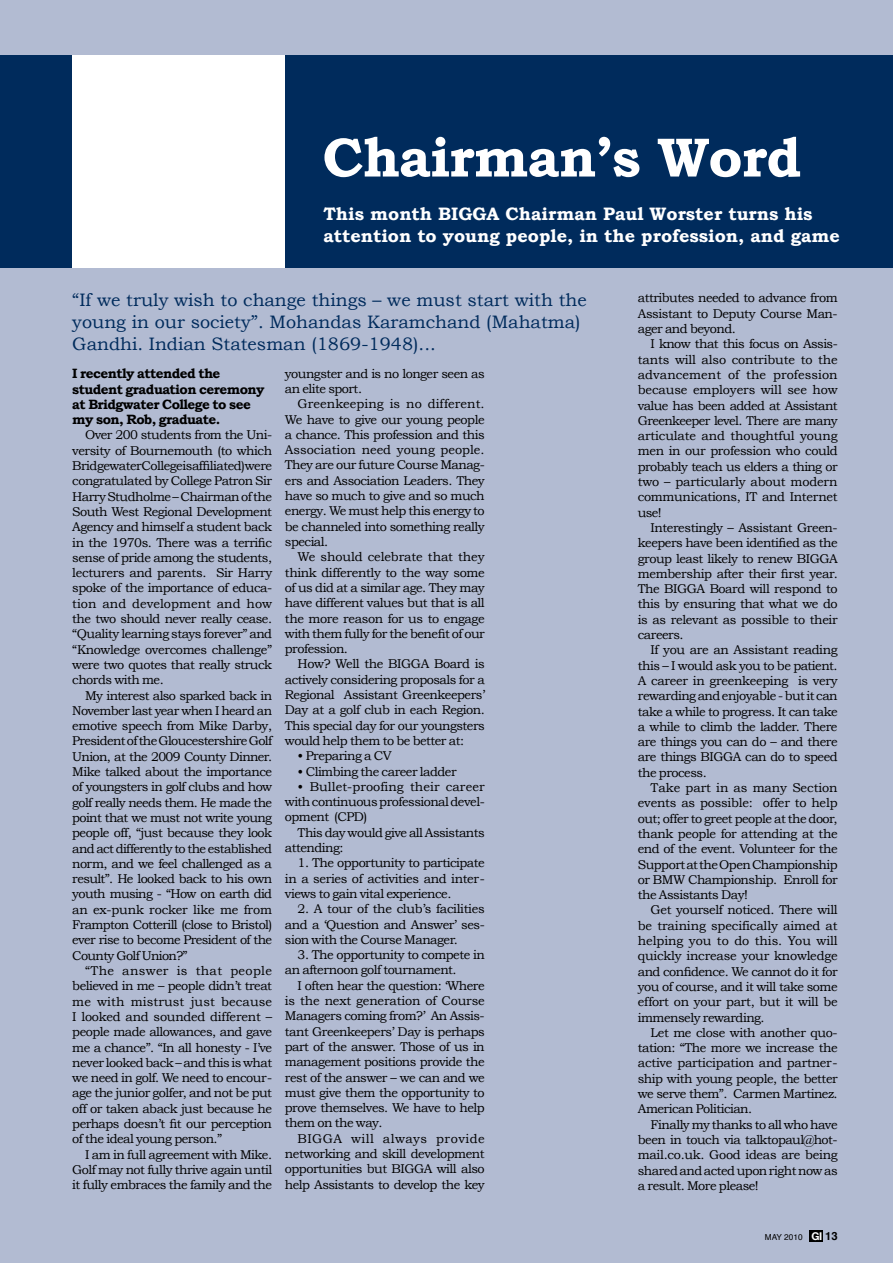
<style>
.page{position:relative;width:893px;height:1263px;background:#b2bbd2}
.page>*{position:absolute;margin:0;border:0;box-sizing:border-box;transform-origin:0 0}
.t1{font:700 55.35px "Bookman Old Style";letter-spacing:-.02em;color:#fff}
.t2{font:18px/21.6px "Bookman Old Style";color:#002b5c}
.t3{font:700 18px/21.6px "Bookman Old Style";color:#fff}
.t4{font:700 13.5px/15.3px "Bookman Old Style";letter-spacing:-.04em;color:#000}
.t5{font:12.75px/15.3px "Bookman Old Style";letter-spacing:-.04em;color:#000;text-align:justify}
.t6{font:8.25px "Helvetica";color:#000}
.s1{font-family:"Helvetica Neue";font-weight:700;font-size:10.8px;color:#fff}
.s2{font-weight:700;font-size:11.25px}
</style>
<div class="page">
<div style="left:0;top:55px;width:893px;height:213px;background:#002b5c"></div>
<div style="left:72px;top:55px;width:213px;height:213px;background:#fff"></div>
<div style="left:809px;top:1230px;width:14px;height:11px;background:#000"></div>
<h1 class="t1" style="left:323px;top:124px;width:480px">Chairman’s Word</h1>
<h2 class="t3" style="left:323px;top:203px;width:518px">This month BIGGA Chairman Paul Worster turns his attention to young people, in the profession, and game</h2>
<h2 class="t2" style="left:72px;top:289px;width:516px">“If we truly wish to change things – we must start with the young in our society”. Mohandas Karamchand (Mahatma)<br>Gandhi. Indian Statesman (1869-1948)...</h2>
<p class="t5" style="left:638px;top:290px;width:201px">attributes needed to advance from Assistant to Deputy Course Man&shy;ager and beyond.</p>
<p class="t5" style="left:638px;top:336px;width:201px;text-indent:13px">I know that this focus on Assis&shy;tants will also contribute to the advancement of the profession because employers will see how value has been added at Assistant Greenkeeper level. There are many articulate and thoughtful young men in our profession who could probably teach us elders a thing or two – particularly about modern communications, IT and Internet use!</p>
<p class="t5" style="left:638px;top:520px;width:201px;text-indent:13px">Interestingly – Assistant Green&shy;keepers have been identified as the group least likely to renew BIGGA membership after their first year.<br>The BIGGA Board will respond to this by ensuring that what we do is as relevant as possible to their careers.</p>
<p class="t5" style="left:638px;top:642px;width:201px;text-indent:13px">If you are an Assistant reading this – I would ask you to be patient.<br>A career in greenkeeping is very rewarding and enjoyable - but it can take a while to progress. It can take a while to climb the ladder. There are things you can do – and there are things BIGGA can do to speed the process.</p>
<p class="t5" style="left:638px;top:780px;width:201px;text-indent:13px">Take part in as many Section events as possible: offer to help out; offer to greet people at the door, thank people for attending at the end of the event. Volunteer for the Support at the Open Championship or BMW Championship. Enroll for the Assistants Day!</p>
<p class="t5" style="left:638px;top:902px;width:201px;text-indent:13px">Get yourself noticed. There will be training specifically aimed at helping you to do this. You will quickly increase your knowledge and confidence. We cannot do it for you of course, and it will take some effort on your part, but it will be immensely rewarding.</p>
<p class="t5" style="left:638px;top:1025px;width:201px;text-indent:13px">Let me close with another quo&shy;tation: “The more we increase the active participation and partner&shy;ship with young people, the better we serve them”. Carmen Martinez.<br>American Politician.</p>
<p class="t5" style="left:638px;top:1117px;width:201px;text-indent:13px">Finally my thanks to all who have been in touch via talktopaul@hot&shy;mail.co.uk. Good ideas are being shared and acted upon right now as a result. More please!</p>
<p class="t6" style="left:765px;top:1231px;width:74px">MAY 2010 <span class="s1">GI</span> <span class="s2">13</span></p>
<p class="t4" style="left:72px;top:366px;width:194px">I recently attended the student graduation ceremony at Bridgwater College to see my son, Rob, graduate.</p>
<p class="t5" style="left:72px;top:427px;width:201px;text-indent:13px">Over 200 students from the Uni&shy;versity of Bournemouth (to which Bridgewater College is affiliated) were congratulated by College Patron Sir Harry Studholme – Chairman of the South West Regional Development Agency and himself a student back in the 1970s. There was a terrific sense of pride among the students, lecturers and parents. Sir Harry spoke of the importance of educa&shy;tion and development and how the two should never really cease. “Quality learning stays forever” and “Knowledge overcomes challenge” were two quotes that really struck chords with me.</p>
<p class="t5" style="left:72px;top:687px;width:201px;text-indent:13px">My interest also sparked back in November last year when I heard an emotive speech from Mike Darby, President of the Gloucestershire Golf Union, at the 2009 County Dinner.<br>Mike talked about the importance of youngsters in golf clubs and how golf really needs them. He made the point that we must not write young people off, “just because they look and act differently to the established norm, and we feel challenged as a result”. He looked back to his own youth musing - “How on earth did an ex-punk rocker like me from Frampton Cotterill (close to Bristol) ever rise to become President of the County Golf Union?”</p>
<p class="t5" style="left:72px;top:963px;width:201px;text-indent:13px">“The answer is that people believed in me – people didn’t treat me with mistrust just because I looked and sounded different – people made allowances, and gave me a chance”. “In all honesty - I’ve never looked back – and this is what we need in golf. We need to encour&shy;age the junior golfer, and not be put off or taken aback just because he perhaps doesn’t fit our perception of the ideal young person.”</p>
<p class="t5" style="left:72px;top:1146px;width:201px;text-indent:13px">I am in full agreement with Mike.<br>Golf may not fully thrive again until it fully embraces the family and the</p>
<p class="t5" style="left:285px;top:366px;width:201px">youngster and is no longer seen as an elite sport.</p>
<p class="t5" style="left:285px;top:396px;width:201px;text-indent:13px">Greenkeeping is no different.<br>We have to give our young people a chance. This profession and this Association need young people.<br>They are our future Course Manag&shy;ers and Association Leaders. They have so much to give and so much energy. We must help this energy to be channeled into something really special.</p>
<p class="t5" style="left:285px;top:549px;width:201px;text-indent:13px">We should celebrate that they think differently to the way some of us did at a similar age. They may have different values but that is all the more reason for us to engage with them fully for the benefit of our profession.</p>
<p class="t5" style="left:285px;top:656px;width:201px;text-indent:13px">How? Well the BIGGA Board is actively considering proposals for a Regional Assistant Greenkeepers’ Day at a golf club in each Region.<br>This special day for our youngsters would help them to be better at:</p>
<p class="t5" style="left:298px;top:748px;width:96px">• Preparing a CV</p>
<p class="t5" style="left:298px;top:763px;width:161px">• Climbing the career ladder</p>
<p class="t5" style="left:285px;top:779px;width:201px;text-indent:13px">• Bullet-proofing their career with continuous professional devel&shy;opment (CPD)</p>
<p class="t5" style="left:285px;top:825px;width:201px;text-indent:13px">This day would give all Assistants attending:</p>
<p class="t5" style="left:285px;top:855px;width:201px;text-indent:13px">1. The opportunity to participate in a series of activities and inter&shy;views to gain vital experience.</p>
<p class="t5" style="left:285px;top:901px;width:201px;text-indent:13px">2. A tour of the club’s facilities and a ‘Question and Answer’ ses&shy;sion with the Course Manager.</p>
<p class="t5" style="left:285px;top:947px;width:201px;text-indent:13px">3. The opportunity to compete in an afternoon golf tournament.</p>
<p class="t5" style="left:285px;top:978px;width:201px;text-indent:13px">I often hear the question: ‘Where is the next generation of Course Managers coming from?’ An Assis&shy;tant Greenkeepers’ Day is perhaps part of the answer. Those of us in management positions provide the rest of the answer – we can and we must give them the opportunity to prove themselves. We have to help them on the way.</p>
<p class="t5" style="left:285px;top:1131px;width:201px;text-indent:13px">BIGGA will always provide networking and skill development opportunities but BIGGA will also help Assistants to develop the key</p>
</div>
